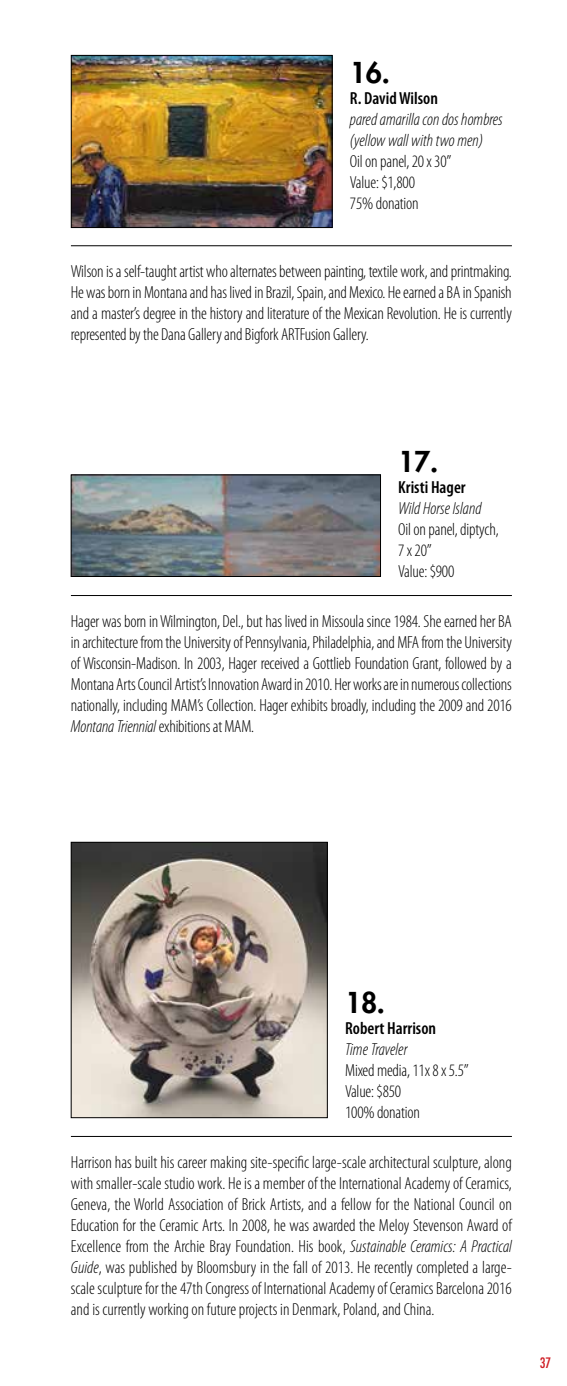
<style>
.page{position:relative;width:567px;height:1386px;background:#fff}
.page>*{position:absolute;margin:0;border:0;box-sizing:border-box;transform-origin:0 0}
.t1{font:800 28px "Futura";color:#000}
.t2{font:300 condensed 17.5px/21px "Myriad Pro";letter-spacing:-.01em;color:#000}
.t3{font:italic 300 condensed 17.5px/21px "Myriad Pro";color:#000}
.t4{font:600 condensed 17.5px "Myriad Pro";color:#000}
.t5{font:condensed 14px "Futura";color:#cf1d24}
.s1{font-style:italic}
</style>
<div class="page">
<hr style="left:71px;top:245px;width:441px;height:1px;background:#000">
<hr style="left:71px;top:595px;width:441px;height:1px;background:#000">
<hr style="left:71px;top:1136px;width:441px;height:1px;background:#000">
<img style="left:73px;top:477px;width:306px;height:98px">
<div style="left:71px;top:475px;width:310px;height:102px;border:1px solid #000"></div>
<img style="left:73px;top:57px;width:257px;height:169px">
<div style="left:71px;top:55px;width:261px;height:173px;border:1px solid #000"></div>
<img style="left:73px;top:844px;width:253px;height:272px">
<div style="left:71px;top:842px;width:257px;height:276px;border:1px solid #000"></div>
<h1 class="t1" style="left:350px;top:54px;width:41px">16.</h1>
<p class="t4" style="left:350px;top:87px;width:90px">R. David Wilson</p>
<p class="t3" style="left:350px;top:108px;width:154px">pared amarilla con dos hombres (yellow wall with two men)</p>
<p class="t2" style="left:350px;top:150px;width:103px">Oil on panel, 20 x 30”<br>Value: $1,800<br>75% donation</p>
<p class="t2" style="left:71px;top:260px;width:443px;text-align:justify">Wilson is a self-taught artist who alternates between painting, textile work, and printmaking.<br>He was born in Montana and has lived in Brazil, Spain, and Mexico. He earned a BA in Spanish and a master’s degree in the history and literature of the Mexican Revolution. He is currently represented by the Dana Gallery and Bigfork ARTFusion Gallery.</p>
<h1 class="t1" style="left:398px;top:443px;width:41px">17.</h1>
<p class="t4" style="left:398px;top:476px;width:69px">Kristi Hager</p>
<p class="t3" style="left:398px;top:497px;width:85px">Wild Horse Island</p>
<p class="t2" style="left:398px;top:518px;width:102px">Oil on panel, diptych,<br>7 x 20”<br>Value: $900</p>
<p class="t2" style="left:71px;top:611px;width:443px;text-align:justify">Hager was born in Wilmington, Del., but has lived in Missoula since 1984. She earned her BA in architecture from the University of Pennsylvania, Philadelphia, and MFA from the University of Wisconsin-Madison. In 2003, Hager received a Gottlieb Foundation Grant, followed by a Montana Arts Council Artist’s Innovation Award in 2010. Her works are in numerous collections nationally, including MAM’s Collection. Hager exhibits broadly, including the 2009 and 2016<br><span class="s1">Montana Triennial</span> exhibitions at MAM.</p>
<h1 class="t1" style="left:345px;top:984px;width:41px">18.</h1>
<p class="t4" style="left:345px;top:1017px;width:93px">Robert Harrison</p>
<p class="t3" style="left:345px;top:1039px;width:64px">Time Traveler</p>
<p class="t2" style="left:345px;top:1060px;width:125px">Mixed media, 11x 8 x 5.5”<br>Value: $850<br>100% donation</p>
<p class="t2" style="left:71px;top:1152px;width:443px;text-align:justify">Harrison has built his career making site-specific large-scale architectural sculpture, along with smaller-scale studio work. He is a member of the International Academy of Ceramics, Geneva, the World Association of Brick Artists, and a fellow for the National Council on Education for the Ceramic Arts. In 2008, he was awarded the Meloy Stevenson Award of Excellence from the Archie Bray Foundation. His book, <span class="s1">Sustainable Ceramics: A Practical Guide</span>, was published by Bloomsbury in the fall of 2013. He recently completed a large&shy;scale sculpture for the 47th Congress of International Academy of Ceramics Barcelona 2016 and is currently working on future projects in Denmark, Poland, and China.</p>
<p class="t5" style="left:540px;top:1354px;width:13px">37</p>
</div>
